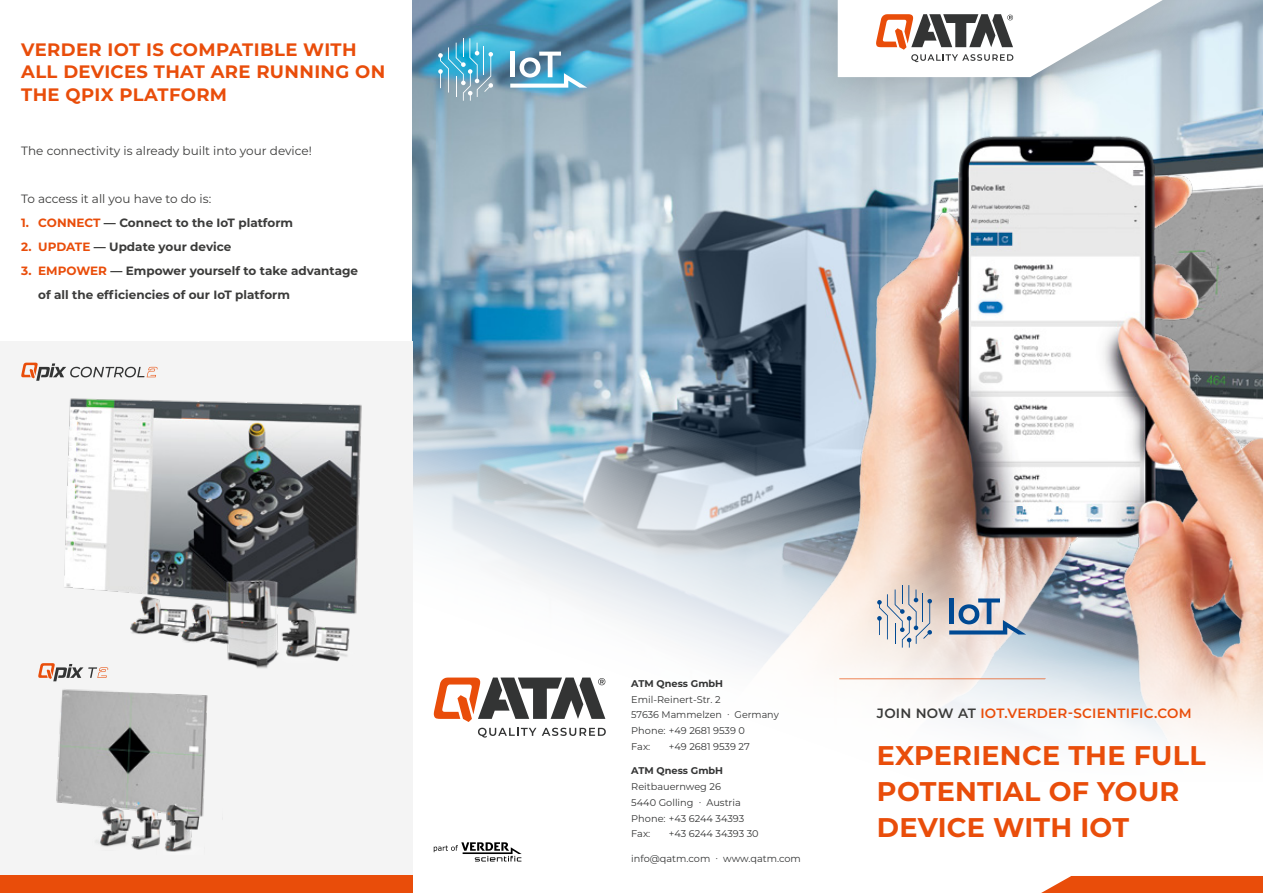
<style>
.page{position:relative;width:1263px;height:893px;background:#fff}
.page>*{position:absolute;margin:0;border:0;box-sizing:border-box;transform-origin:0 0}
.t1{font:700 27px/36px "Montserrat";letter-spacing:.01em;color:#e94d0a}
.t2{font:700 18px/22.5px "Montserrat";letter-spacing:.02em;color:#e94d0a}
.t3{font:600 13.5px "Montserrat";letter-spacing:.02em;color:#e94d0a}
.t4{font:700 12px/24px "Montserrat";color:#3b3b3a}
.t5{font:12px "Montserrat";color:#3b3b3a}
.t6{font:9.75px/15.8px "Montserrat";color:#333434}
.t7{font:700 9.75px "Montserrat";color:#333434}
.s1{color:#e94d0a}
.s2{color:#3b3b3a}
</style>
<div class="page">
<img style="left:412px;top:0;width:851px;height:330px">
<img style="left:650px;top:115px;width:613px;height:215px">
<img style="left:412px;top:330px;width:851px;height:338px">
<svg style="left:877px;top:585px;width:55px;height:63px;background:#d0cdce"></svg>
<svg style="left:949px;top:598px;width:77px;height:36px;background:#a2aec0"></svg>
<svg style="left:438px;top:38px;width:55px;height:63px;background:#6bb0ca"></svg>
<svg style="left:510px;top:52px;width:77px;height:36px"></svg>
<div style="left:788px;top:0;width:440px;height:132px;background:#000;opacity:.25"></div>
<svg style="left:838px;top:0;width:325px;height:77px"></svg>
<div style="left:378px;top:654px;width:455px;height:128px;background:#fff"></div>
<svg style="left:1041px;top:876px;width:222px;height:17px;background:#ea591a"></svg>
<svg style="left:434px;top:842px;width:88px;height:19px"></svg>
<svg style="left:478px;top:728px;width:58px;height:10px"></svg>
<svg style="left:542px;top:728px;width:64px;height:8px"></svg>
<svg style="left:434px;top:677px;width:171px;height:45px"></svg>
<div style="left:0;top:341px;width:412px;height:552px;background:#f4f4f4"></div>
<img style="left:53px;top:681px;width:155px;height:171px">
<svg style="left:38px;top:663px;width:69px;height:18px"></svg>
<img style="left:51px;top:398px;width:311px;height:276px">
<svg style="left:21px;top:363px;width:136px;height:18px"></svg>
<svg style="left:838px;top:654px;width:425px;height:94px;fill:#f8f4f4"></svg>
<div style="left:0;top:876px;width:412px;height:17px;background:#e94d0a"></div>
<svg style="left:839px;top:678px;width:207px;height:1px"></svg>
<h2 class="t2" style="left:21px;top:37px;width:365px">VERDER IOT IS COMPATIBLE WITH<br>ALL DEVICES THAT ARE RUNNING ON<br>THE QPIX PLATFORM</h2>
<p class="t5" style="left:21px;top:142px;width:292px">The connectivity is already built into your device!</p>
<p class="t5" style="left:21px;top:190px;width:191px">To access it all you have to do is:</p>
<p class="t4" style="left:21px;top:210px;width:273px"><span class="s1">1. CONNECT</span> — Connect to the IoT platform</p>
<p class="t4" style="left:21px;top:234px;width:212px"><span class="s1">2. UPDATE</span> — Update your device</p>
<p class="t4" style="left:38px;top:258px;width:321px;text-indent:-17px"><span class="s1">3. EMPOWER</span> — Empower yourself to take advantage of all the efficiencies of our IoT platform</p>
<p class="t7" style="left:631px;top:676px;width:93px">ATM Qness GmbH</p>
<p class="t6" style="left:631px;top:691px;width:149px">Emil-Reinert-Str. 2<br>57636 Mammelzen · Germany<br>Phone: +49 2681 9539 0<br>Fax:</p>
<p class="t6" style="left:669px;top:738px;width:82px">+49 2681 9539 27</p>
<p class="t7" style="left:631px;top:764px;width:93px">ATM Qness GmbH</p>
<p class="t6" style="left:631px;top:778px;width:114px">Reitbauernweg 26<br>5440 Golling · Austria<br>Phone: +43 6244 34393<br>Fax:</p>
<p class="t6" style="left:669px;top:825px;width:91px">+43 6244 34393 30</p>
<p class="t6" style="left:631px;top:850px;width:171px">info@qatm.com · www.qatm.com</p>
<h3 class="t3" style="left:877px;top:704px;width:316px"><span class="s2">JOIN NOW AT</span> IOT.VERDER-SCIENTIFIC.COM</h3>
<h1 class="t1" style="left:877px;top:736px;width:330px">EXPERIENCE THE FULL<br>POTENTIAL OF YOUR<br>DEVICE WITH IOT</h1>
</div>
